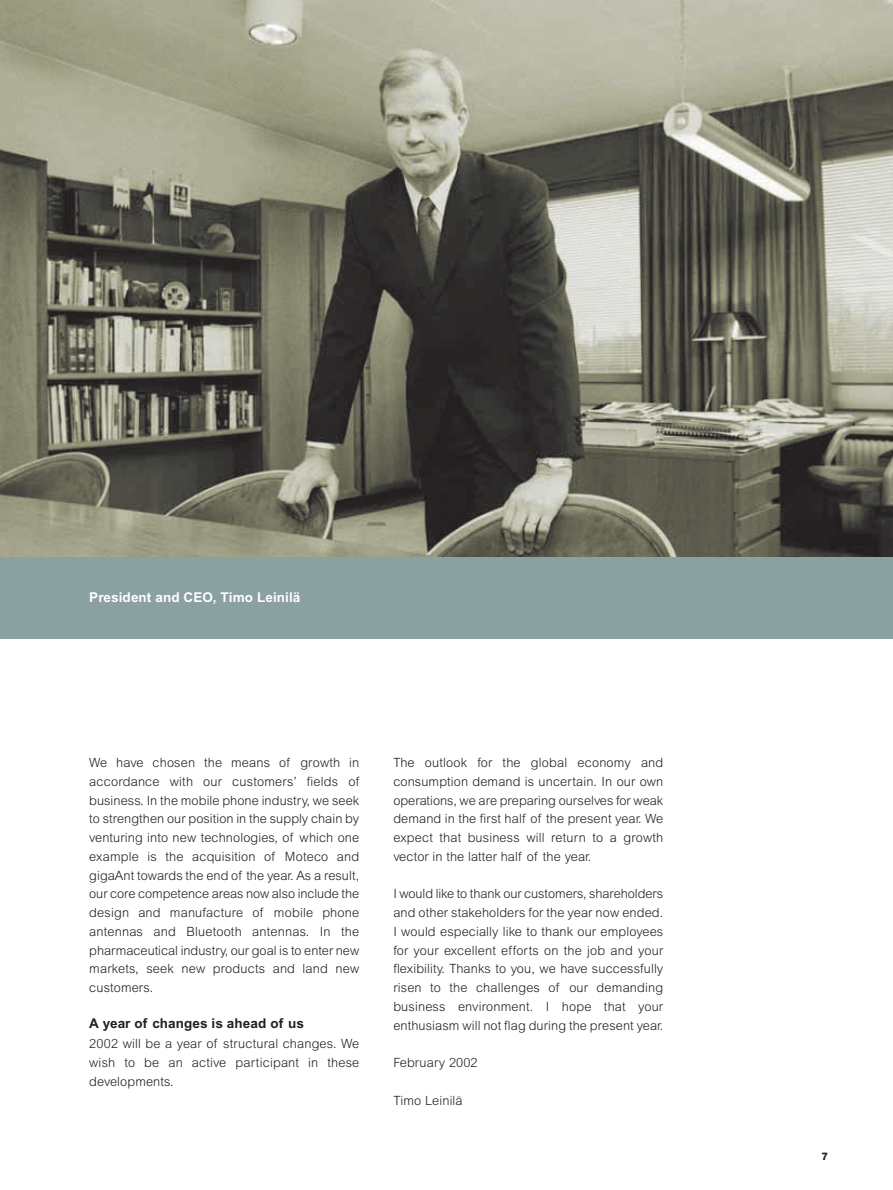
<style>
.page{position:relative;width:893px;height:1190px;background:#fff}
.page>*{position:absolute;margin:0;border:0;box-sizing:border-box;transform-origin:0 0}
.t1{font:700 13.5px "Arial";letter-spacing:.01em;color:#fff}
.t2{font:700 13.5px "Arial";letter-spacing:.01em;color:#231f20}
.t3{font:300 12.75px/18.8px "Arial";letter-spacing:.01em;color:#231f20;text-align:justify}
.t4{font:800 10.5px "Helvetica Neue";color:#231f20}
</style>
<div class="page">
<div style="left:0;top:539px;width:893px;height:100px;background:#8aa0a1"></div>
<img style="left:0;top:0;width:893px;height:556px">
<p class="t1" style="left:89px;top:593px;width:213px">President and CEO, Timo Leinilä</p>
<p class="t3" style="left:89px;top:755px;width:272px">We have chosen the means of growth in accordance with our customers’ fields of business. In the mobile phone industry, we seek to strengthen our position in the supply chain by venturing into new technologies, of which one example is the acquisition of Moteco and gigaAnt towards the end of the year. As a result, our core competence areas now also include the design and manufacture of mobile phone antennas and Bluetooth antennas. In the pharmaceutical industry, our goal is to enter new markets, seek new products and land new customers.</p>
<p class="t2" style="left:89px;top:1018px;width:216px">A year of changes is ahead of us</p>
<p class="t3" style="left:89px;top:1036px;width:272px">2002 will be a year of structural changes. We wish to be an active participant in these developments.</p>
<p class="t3" style="left:393px;top:755px;width:272px">The outlook for the global economy and consumption demand is uncertain. In our own operations, we are preparing ourselves for weak demand in the first half of the present year. We expect that business will return to a growth vector in the latter half of the year.</p>
<p class="t3" style="left:393px;top:886px;width:272px">I would like to thank our customers, shareholders and other stakeholders for the year now ended.<br>I would especially like to thank our employees for your excellent efforts on the job and your flexibility. Thanks to you, we have successfully risen to the challenges of our demanding business environment. I hope that your enthusiasm will not flag during the present year.</p>
<p class="t3" style="left:393px;top:1055px;width:86px">February 2002</p>
<p class="t3" style="left:393px;top:1092px;width:71px">Timo Leinilä</p>
<p class="t4" style="left:821px;top:1152px;width:8px">7</p>
</div>
